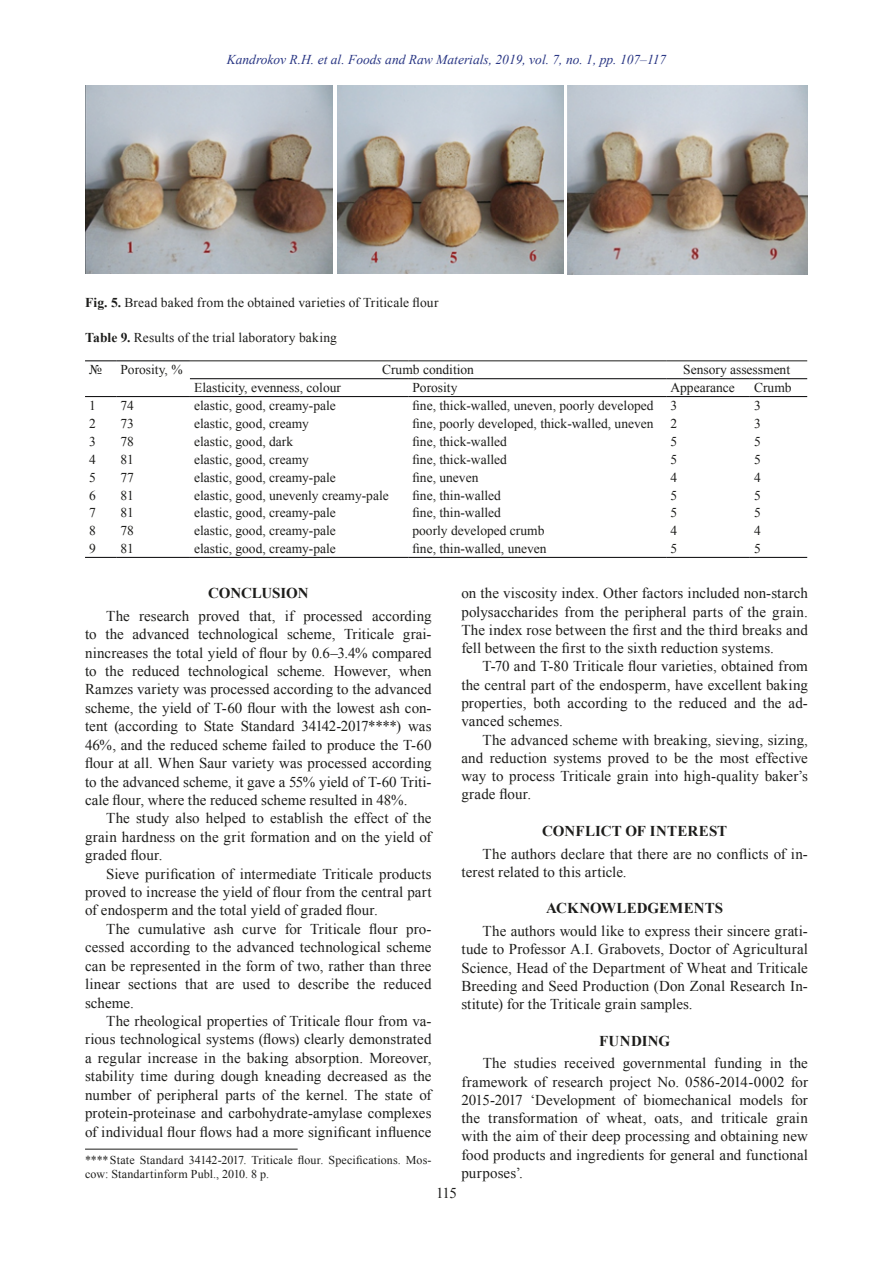
<style>
.page{position:relative;width:893px;height:1263px;background:#fff}
.page>*{position:absolute;margin:0;border:0;box-sizing:border-box;transform-origin:0 0}
.t1{font:15px/18.5px "Times New Roman";letter-spacing:.005em;color:#1d1d1b;text-align:justify}
.t2{font:700 15px "Times New Roman";color:#1d1d1b}
.t3{font:700 15px "Times New Roman";letter-spacing:.02em;color:#1d1d1b}
.t4{font:13.5px "Times New Roman";color:#1d1d1b}
.t5{font:italic 13.5px "Times New Roman";color:#283583}
.t6{font:12px/14.4px "Times New Roman";letter-spacing:.01em;color:#1d1d1b}
.s1{font-weight:700}
</style>
<div class="page">
<img style="left:85px;top:85px;width:247px;height:189px">
<img style="left:337px;top:85px;width:227px;height:189px">
<img style="left:568px;top:85px;width:240px;height:189px">
<hr style="left:85px;top:1149px;width:213px;height:1px;background:#1d1d1b">
<svg style="left:85px;top:378px;width:722px;height:179px"></svg>
<hr style="left:85px;top:361px;width:31px;height:1px;background:#020203">
<hr style="left:116px;top:361px;width:74px;height:1px;background:#020203">
<hr style="left:190px;top:361px;width:218px;height:1px;background:#1d1d1b">
<hr style="left:408px;top:361px;width:258px;height:1px;background:#1d1d1b">
<hr style="left:666px;top:361px;width:84px;height:1px;background:#1d1d1b">
<hr style="left:750px;top:361px;width:57px;height:1px;background:#1d1d1b">
<hr style="left:190px;top:378px;width:218px;height:1px;background:#020203">
<hr style="left:408px;top:378px;width:258px;height:1px;background:#020203">
<hr style="left:666px;top:378px;width:84px;height:1px;background:#020203">
<hr style="left:750px;top:378px;width:57px;height:1px;background:#020203">
<hr style="left:85px;top:396px;width:31px;height:1px;background:#020203">
<hr style="left:116px;top:396px;width:74px;height:1px;background:#020203">
<hr style="left:190px;top:396px;width:218px;height:1px;background:#020203">
<hr style="left:408px;top:396px;width:258px;height:1px;background:#020203">
<hr style="left:666px;top:396px;width:84px;height:1px;background:#020203">
<hr style="left:750px;top:396px;width:57px;height:1px;background:#020203">
<hr style="left:85px;top:557px;width:31px;height:1px;background:#020203">
<hr style="left:116px;top:557px;width:74px;height:1px;background:#020203">
<hr style="left:190px;top:557px;width:218px;height:1px;background:#020203">
<hr style="left:408px;top:557px;width:258px;height:1px;background:#020203">
<hr style="left:666px;top:557px;width:84px;height:1px;background:#020203">
<hr style="left:750px;top:557px;width:57px;height:1px;background:#020203">
<p class="t5" style="left:227px;top:50px;width:441px">Kandrokov R.H. et al. Foods and Raw Materials, 2019, vol. 7, no. 1, pp. 107–117</p>
<p class="t4" style="left:85px;top:293px;width:355px"><span class="s1">Fig. 5.</span> Bread baked from the obtained varieties of Triticale flour</p>
<p class="t4" style="left:85px;top:328px;width:253px"><span class="s1">Table 9.</span> Results of the trial laboratory baking</p>
<p class="t4" style="left:89px;top:361px;width:14px">№</p>
<p class="t4" style="left:120px;top:361px;width:64px">Porosity, %</p>
<p class="t4" style="left:382px;top:361px;width:93px">Crumb condition</p>
<p class="t4" style="left:683px;top:361px;width:108px">Sensory assessment</p>
<p class="t4" style="left:194px;top:379px;width:148px">Elasticity, evenness, colour</p>
<p class="t4" style="left:412px;top:379px;width:47px">Porosity</p>
<p class="t4" style="left:670px;top:379px;width:66px">Appearance</p>
<p class="t4" style="left:754px;top:379px;width:39px">Crumb</p>
<p class="t4" style="left:89px;top:397px;width:8px">1</p>
<p class="t4" style="left:120px;top:397px;width:15px">74</p>
<p class="t4" style="left:194px;top:397px;width:143px">elastic, good, creamy-pale</p>
<p class="t4" style="left:412px;top:397px;width:266px">fine, thick-walled, uneven, poorly developed 3</p>
<p class="t4" style="left:754px;top:397px;width:8px">3</p>
<p class="t4" style="left:89px;top:414px;width:8px">2</p>
<p class="t4" style="left:120px;top:414px;width:15px">73</p>
<p class="t4" style="left:194px;top:414px;width:116px">elastic, good, creamy</p>
<p class="t4" style="left:412px;top:414px;width:266px">fine, poorly developed, thick-walled, uneven 2</p>
<p class="t4" style="left:754px;top:414px;width:8px">3</p>
<p class="t4" style="left:89px;top:432px;width:8px">3</p>
<p class="t4" style="left:120px;top:432px;width:15px">78</p>
<p class="t4" style="left:194px;top:432px;width:100px">elastic, good, dark</p>
<p class="t4" style="left:412px;top:432px;width:96px">fine, thick-walled</p>
<p class="t4" style="left:670px;top:432px;width:8px">5</p>
<p class="t4" style="left:754px;top:432px;width:8px">5</p>
<p class="t4" style="left:89px;top:450px;width:8px">4</p>
<p class="t4" style="left:120px;top:450px;width:15px">81</p>
<p class="t4" style="left:194px;top:450px;width:116px">elastic, good, creamy</p>
<p class="t4" style="left:412px;top:450px;width:96px">fine, thick-walled</p>
<p class="t4" style="left:670px;top:450px;width:8px">5</p>
<p class="t4" style="left:754px;top:450px;width:8px">5</p>
<p class="t4" style="left:89px;top:468px;width:8px">5</p>
<p class="t4" style="left:120px;top:468px;width:15px">77</p>
<p class="t4" style="left:194px;top:468px;width:143px">elastic, good, creamy-pale</p>
<p class="t4" style="left:412px;top:468px;width:67px">fine, uneven</p>
<p class="t4" style="left:670px;top:468px;width:8px">4</p>
<p class="t4" style="left:754px;top:468px;width:8px">4</p>
<p class="t4" style="left:89px;top:486px;width:8px">6</p>
<p class="t4" style="left:120px;top:486px;width:15px">81</p>
<p class="t4" style="left:194px;top:486px;width:196px">elastic, good, unevenly creamy-pale</p>
<p class="t4" style="left:412px;top:486px;width:90px">fine, thin-walled</p>
<p class="t4" style="left:670px;top:486px;width:8px">5</p>
<p class="t4" style="left:754px;top:486px;width:8px">5</p>
<p class="t4" style="left:89px;top:504px;width:8px">7</p>
<p class="t4" style="left:120px;top:504px;width:15px">81</p>
<p class="t4" style="left:194px;top:504px;width:143px">elastic, good, creamy-pale</p>
<p class="t4" style="left:412px;top:504px;width:90px">fine, thin-walled</p>
<p class="t4" style="left:670px;top:504px;width:8px">5</p>
<p class="t4" style="left:754px;top:504px;width:8px">5</p>
<p class="t4" style="left:89px;top:522px;width:8px">8</p>
<p class="t4" style="left:120px;top:522px;width:15px">78</p>
<p class="t4" style="left:194px;top:522px;width:143px">elastic, good, creamy-pale</p>
<p class="t4" style="left:412px;top:522px;width:133px">poorly developed crumb</p>
<p class="t4" style="left:670px;top:522px;width:8px">4</p>
<p class="t4" style="left:754px;top:522px;width:8px">4</p>
<p class="t4" style="left:89px;top:539px;width:8px">9</p>
<p class="t4" style="left:120px;top:539px;width:15px">81</p>
<p class="t4" style="left:194px;top:539px;width:143px">elastic, good, creamy-pale</p>
<p class="t4" style="left:412px;top:539px;width:136px">fine, thin-walled, uneven</p>
<p class="t4" style="left:670px;top:539px;width:8px">5</p>
<p class="t4" style="left:754px;top:539px;width:8px">5</p>
<p class="t2" style="left:208px;top:583px;width:102px">CONCLUSION</p>
<p class="t1" style="left:85px;top:606px;width:348px;text-indent:21px">The research proved that, if processed according to the advanced technological scheme, Triticale grai&shy;nincreases the total yield of flour by 0.6–3.4% compared to the reduced technological scheme. However, when Ramzes variety was processed according to the advanced scheme, the yield of T-60 flour with the lowest ash con&shy;tent (according to State Standard 34142-2017****) was 46%, and the reduced scheme failed to produce the T-60 flour at all. When Saur variety was processed according to the advanced scheme, it gave a 55% yield of T-60 Triti&shy;cale flour, where the reduced scheme resulted in 48%.</p>
<p class="t1" style="left:85px;top:809px;width:348px;text-indent:21px">The study also helped to establish the effect of the grain hardness on the grit formation and on the yield of graded flour.</p>
<p class="t1" style="left:85px;top:864px;width:348px;text-indent:21px">Sieve purification of intermediate Triticale products proved to increase the yield of flour from the central part of endosperm and the total yield of graded flour.</p>
<p class="t1" style="left:85px;top:919px;width:348px;text-indent:21px">The cumulative ash curve for Triticale flour pro&shy;cessed according to the advanced technological scheme can be represented in the form of two, rather than three linear sections that are used to describe the reduced scheme.</p>
<p class="t1" style="left:85px;top:1011px;width:348px;text-indent:21px">The rheological properties of Triticale flour from va&shy;rious technological systems (flows) clearly demonstrated a regular increase in the baking absorption. Moreover, stability time during dough kneading decreased as the number of peripheral parts of the kernel. The state of protein-proteinase and carbohydrate-amylase complexes of individual flour flows had a more significant influence</p>
<p class="t6" style="left:85px;top:1152px;width:348px">****State Standard 34142-2017. Triticale flour. Specifications. Mos&shy;cow: Standartinform Publ., 2010. 8 p.</p>
<p class="t1" style="left:461px;top:584px;width:348px">on the viscosity index. Other factors included non-starch polysaccharides from the peripheral parts of the grain.<br>The index rose between the first and the third breaks and fell between the first to the sixth reduction systems.</p>
<p class="t1" style="left:461px;top:657px;width:348px;text-indent:21px">T-70 and T-80 Triticale flour varieties, obtained from the central part of the endosperm, have excellent baking properties, both according to the reduced and the ad&shy;vanced schemes.</p>
<p class="t1" style="left:461px;top:730px;width:348px;text-indent:21px">The advanced scheme with breaking, sieving, sizing, and reduction systems proved to be the most effective way to process Triticale grain into high-quality baker’s grade flour.</p>
<p class="t2" style="left:542px;top:821px;width:186px">CONFLICT OF INTEREST</p>
<p class="t1" style="left:461px;top:844px;width:348px;text-indent:21px">The authors declare that there are no conflicts of in&shy;terest related to this article.</p>
<p class="t2" style="left:546px;top:898px;width:179px">ACKNOWLEDGEMENTS</p>
<p class="t1" style="left:461px;top:921px;width:348px;text-indent:21px">The authors would like to express their sincere grati&shy;tude to Professor A.I. Grabovets, Doctor of Agricultural Science, Head of the Department of Wheat and Triticale Breeding and Seed Production (Don Zonal Research In&shy;stitute) for the Triticale grain samples.</p>
<p class="t3" style="left:599px;top:1030px;width:73px">FUNDING</p>
<p class="t1" style="left:461px;top:1054px;width:348px;text-indent:21px">The studies received governmental funding in the framework of research project No. 0586-2014-0002 for 2015-2017 ‘Development of biomechanical models for the transformation of wheat, oats, and triticale grain with the aim of their deep processing and obtaining new food products and ingredients for general and functional purposes’.</p>
<p class="t1" style="left:436px;top:1184px;width:22px">115</p>
</div>
